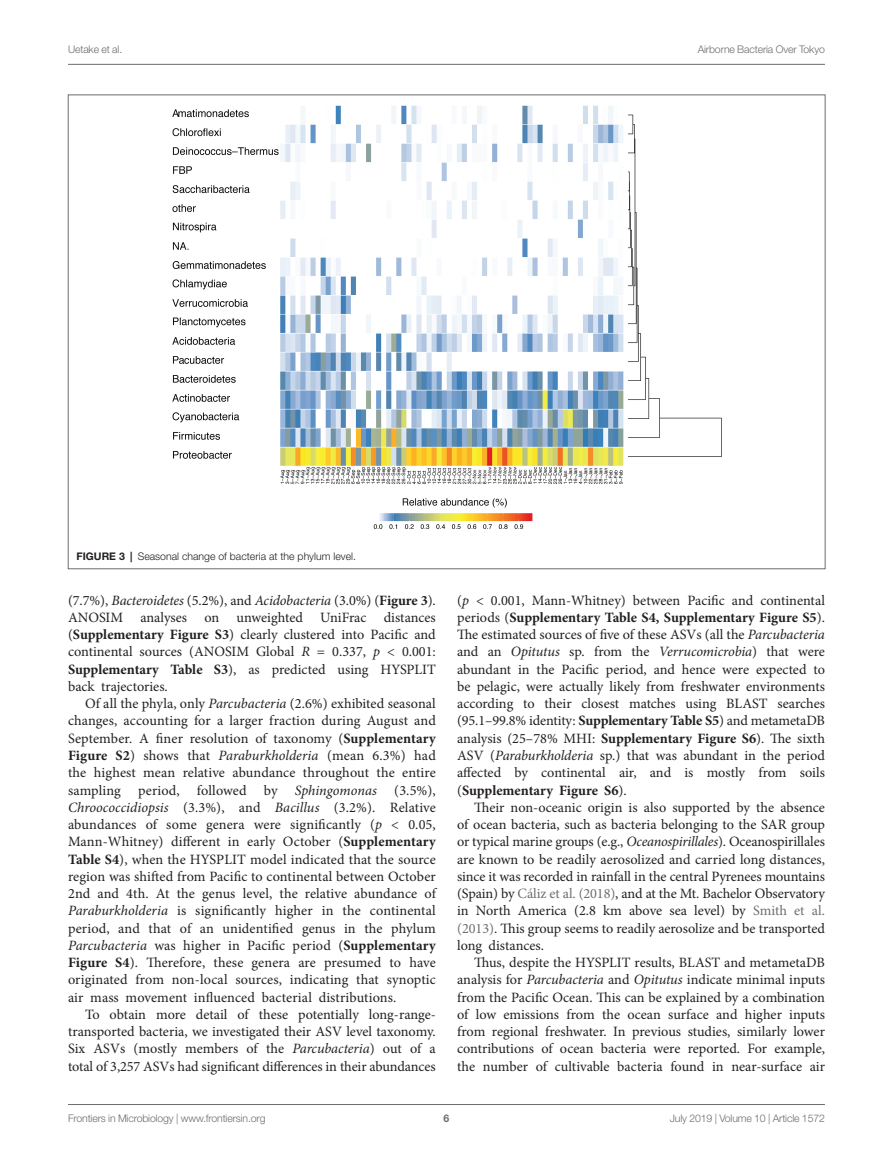
<style>
.page{position:relative;width:893px;height:1170px;background:#fff}
.page>*{position:absolute;margin:0;border:0;box-sizing:border-box;transform-origin:0 0}
.TEXT{font:14.25px/17.2px "Minion Pro";color:#231f20;text-align:justify}
.t1{font:300 10.5px "Helvetica Neue LT Std";letter-spacing:-.015em;color:#6c6d70}
.FIG_LEG{font:300 10.5px "Helvetica Neue LT Std";color:#231f20}
.t2{font:700 10.5px "Helvetica Neue LT Std";color:#6c6d70}
.s1{font-weight:700}
.s2{font-style:italic}
.s3{color:#6c6d70}
</style>
<div class="page">
<hr style="left:68px;top:64px;width:757px;height:1px;background:#6c6d70">
<hr style="left:68px;top:1104px;width:757px;height:1px;background:#6c6d70">
<img style="left:172px;top:105px;width:550px;height:424px">
<p class="t1" style="left:68px;top:42px;width:56px">Uetake et al.</p>
<p class="t1" style="left:698px;top:42px;width:129px">Airborne Bacteria Over Tokyo</p>
<p class="FIG_LEG" style="left:77px;top:550px;width:281px"><span class="s1">FIGURE 3 |</span> Seasonal change of bacteria at the phylum level.</p>
<p class="TEXT" style="left:68px;top:591px;width:369px">(7.7%), <span class="s2">Bacteroidetes</span> (5.2%), and <span class="s2">Acidobacteria</span> (3.0%) (<span class="s1">Figure 3</span>).<br>ANOSIM analyses on unweighted UniFrac distances (<span class="s1">Supplementary Figure S3</span>) clearly clustered into Pacific and continental sources (ANOSIM Global <span class="s2">R</span> = 0.337, <span class="s2">p</span> &lt; 0.001:<br><span class="s1">Supplementary Table S3</span>), as predicted using HYSPLIT back trajectories.</p>
<p class="TEXT" style="left:68px;top:695px;width:369px;text-indent:17px">Of all the phyla, only <span class="s2">Parcubacteria</span> (2.6%) exhibited seasonal changes, accounting for a larger fraction during August and September. A finer resolution of taxonomy (<span class="s1">Supplementary Figure S2</span>) shows that <span class="s2">Paraburkholderia</span> (mean 6.3%) had the highest mean relative abundance throughout the entire sampling period, followed by <span class="s2">Sphingomonas</span> (3.5%), <span class="s2">Chroococcidiopsis</span> (3.3%), and <span class="s2">Bacillus</span> (3.2%). Relative abundances of some genera were significantly (<span class="s2">p</span> &lt; 0.05, Mann-Whitney) different in early October (<span class="s1">Supplementary Table S4</span>), when the HYSPLIT model indicated that the source region was shifted from Pacific to continental between October 2nd and 4th. At the genus level, the relative abundance of <span class="s2">Paraburkholderia</span> is significantly higher in the continental period, and that of an unidentified genus in the phylum <span class="s2">Parcubacteria</span> was higher in Pacific period (<span class="s1">Supplementary Figure S4</span>). Therefore, these genera are presumed to have originated from non-local sources, indicating that synoptic air mass movement influenced bacterial distributions.</p>
<p class="TEXT" style="left:68px;top:1005px;width:369px;text-indent:17px">To obtain more detail of these potentially long-range&shy;transported bacteria, we investigated their ASV level taxonomy.<br>Six ASVs (mostly members of the <span class="s2">Parcubacteria</span>) out of a total of 3,257 ASVs had significant differences in their abundances</p>
<p class="TEXT" style="left:457px;top:591px;width:369px">(<span class="s2">p</span> &lt; 0.001, Mann-Whitney) between Pacific and continental periods (<span class="s1">Supplementary Table S4, Supplementary Figure S5</span>).<br>The estimated sources of five of these ASVs (all the <span class="s2">Parcubacteria </span>and an <span class="s2">Opitutus</span> sp. from the <span class="s2">Verrucomicrobia</span>) that were abundant in the Pacific period, and hence were expected to be pelagic, were actually likely from freshwater environments according to their closest matches using BLAST searches (95.1–99.8% identity: <span class="s1">Supplementary Table S5</span>) and metametaDB analysis (25–78% MHI: <span class="s1">Supplementary Figure S6</span>). The sixth ASV (<span class="s2">Paraburkholderia</span> sp.) that was abundant in the period affected by continental air, and is mostly from soils (<span class="s1">Supplementary Figure S6</span>).</p>
<p class="TEXT" style="left:457px;top:798px;width:369px;text-indent:17px">Their non-oceanic origin is also supported by the absence of ocean bacteria, such as bacteria belonging to the SAR group or typical marine groups (e.g., <span class="s2">Oceanospirillales</span>). Oceanospirillales are known to be readily aerosolized and carried long distances, since it was recorded in rainfall in the central Pyrenees mountains (Spain) by <span class="s3">Cáliz et al. (2018)</span>, and at the Mt. Bachelor Observatory in North America (2.8 km above sea level) by <span class="s3">Smith et al. (2013)</span>. This group seems to readily aerosolize and be transported long distances.</p>
<p class="TEXT" style="left:457px;top:953px;width:369px;text-indent:17px">Thus, despite the HYSPLIT results, BLAST and metametaDB analysis for <span class="s2">Parcubacteria</span> and <span class="s2">Opitutus</span> indicate minimal inputs from the Pacific Ocean. This can be explained by a combination of low emissions from the ocean surface and higher inputs from regional freshwater. In previous studies, similarly lower contributions of ocean bacteria were reported. For example, the number of cultivable bacteria found in near-surface air</p>
<p class="t1" style="left:68px;top:1111px;width:199px">Frontiers in Microbiology | www.frontiersin.org</p>
<p class="t2" style="left:444px;top:1111px;width:7px">6</p>
<p class="t1" style="left:670px;top:1111px;width:157px">July 2019 | Volume 10 | Article 1572</p>
</div>
